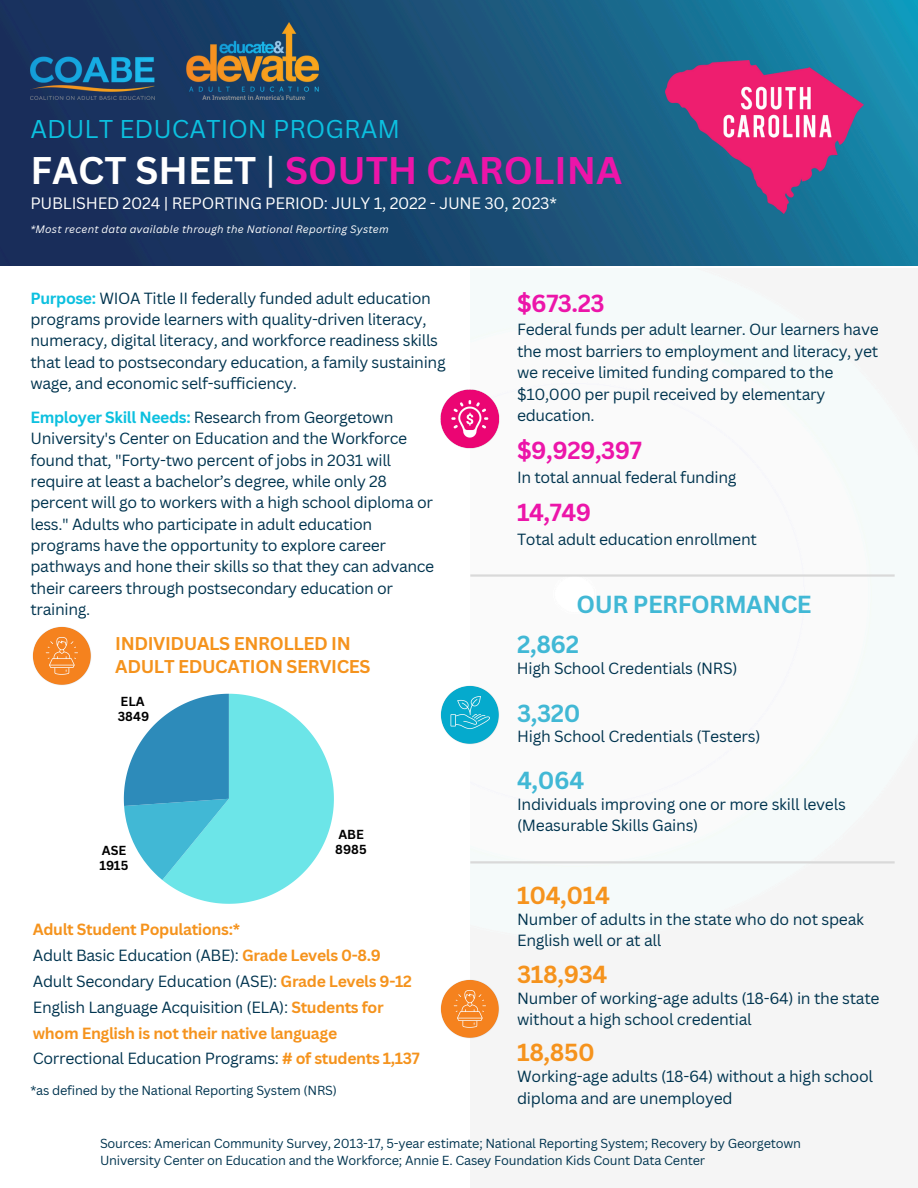
<style>
.page{position:relative;width:918px;height:1188px;background:#fff}
.page>*{position:absolute;margin:0;border:0;box-sizing:border-box;transform-origin:0 0}
.t1{font:700 37.5px "Canva Sans";color:#ec15a9}
.t2{font:25.05px "Canva Sans";color:#0cc0df}
.t3{font:700 24px "Canva Sans";letter-spacing:-.02em;color:#41b8d5}
.t4{font:700 24px "Canva Sans";letter-spacing:-.02em;color:#ec15a9}
.t5{font:700 24px "Canva Sans";letter-spacing:-.015em;color:#f5931d}
.t6{font:700 18px/22.5px "Canva Sans";letter-spacing:-.02em;color:#f5931d}
.t7{font:16.05px "Canva Sans";letter-spacing:-.015em;color:#fff}
.t8{font:15.75px/21.3px "Canva Sans";letter-spacing:-.02em;color:#00344f}
.t9{font:700 15.75px/25.8px "Canva Sans";letter-spacing:-.02em;color:#f5931d}
.t10{font:12.75px/17px "Canva Sans";letter-spacing:-.015em;color:#00344f}
.t11{font:700 12.75px/15px "Canva Sans";color:#000}
.t12{font:italic 10.5px "Canva Sans";letter-spacing:.02em;color:#fff}
.s1{color:#fff}
.s2{font-weight:400;color:#fff}
.s3{font-weight:700;color:#0cc0df}
.s4{font-weight:700;color:#f5931d}
.s5{font-weight:400;color:#00344f}
</style>
<div class="page">
<img style="left:0;top:0;width:918px;height:266px">
<img style="left:30px;top:23px;width:288px;height:76px">
<img style="left:441px;top:390px;width:58px;height:58px">
<img style="left:33px;top:627px;width:58px;height:58px">
<img style="left:441px;top:980px;width:58px;height:58px">
<img style="left:441px;top:686px;width:58px;height:58px">
<svg style="left:124px;top:694px;width:210px;height:210px"></svg>
<hr style="left:470px;top:574px;width:425px;height:3px;background:#d9d9d9">
<hr style="left:470px;top:861px;width:425px;height:3px;background:#d9d9d9">
<img style="left:665px;top:61px;width:198px;height:153px">
<p class="t2" style="left:30px;top:111px;width:371px">ADULT EDUCATION PROGRAM</p>
<p class="t1" style="left:30px;top:144px;width:593px"><span class="s1">FACT SHEET</span> <span class="s2">|</span> SOUTH CAROLINA</p>
<p class="t7" style="left:30px;top:191px;width:528px">PUBLISHED 2024 | REPORTING PERIOD: JULY 1, 2022 - JUNE 30, 2023*</p>
<p class="t12" style="left:30px;top:222px;width:360px">*Most recent data available through the National Reporting System</p>
<p class="t8" style="left:30px;top:287px;width:417px"><span class="s3">Purpose:</span> WIOA Title II federally funded adult education programs provide learners with quality-driven literacy, numeracy, digital literacy, and workforce readiness skills that lead to postsecondary education, a family sustaining wage, and economic self-sufficiency.</p>
<p class="t8" style="left:30px;top:406px;width:405px"><span class="s3">Employer Skill Needs:</span> Research from Georgetown University's Center on Education and the Workforce found that, "Forty-two percent of jobs in 2031 will require at least a bachelor’s degree, while only 28 percent will go to workers with a high school diploma or less." Adults who participate in adult education programs have the opportunity to explore career pathways and hone their skills so that they can advance their careers through postsecondary education or training.</p>
<h2 class="t6" style="left:115px;top:632px;width:257px">INDIVIDUALS ENROLLED IN<br>ADULT EDUCATION SERVICES</h2>
<p class="t11" style="left:118px;top:694px;width:33px">ELA<br>3849</p>
<p class="t11" style="left:100px;top:842px;width:30px;line-height:15.5px">ASE<br>1915</p>
<p class="t11" style="left:335px;top:827px;width:33px">ABE<br>8985</p>
<h4 class="t4" style="left:517px;top:286px;width:89px">$673.23</h4>
<p class="t8" style="left:517px;top:319px;width:363px">Federal funds per adult learner. Our learners have the most barriers to employment and literacy, yet we receive limited funding compared to the $10,000 per pupil received by elementary education.</p>
<h4 class="t4" style="left:517px;top:434px;width:126px">$9,929,397</h4>
<p class="t8" style="left:517px;top:466px;width:221px">In total annual federal funding</p>
<h4 class="t4" style="left:517px;top:495px;width:76px">14,749</h4>
<p class="t8" style="left:517px;top:528px;width:241px">Total adult education enrollment</p>
<p class="t3" style="left:577px;top:587px;width:237px">OUR PERFORMANCE</p>
<h4 class="t3" style="left:517px;top:628px;width:64px">2,862</h4>
<h4 class="t8" style="left:517px;top:657px;width:222px">High School Credentials (NRS)</h4>
<p class="t3" style="left:517px;top:696px;width:65px">3,320</p>
<h4 class="t8" style="left:517px;top:726px;width:245px">High School Credentials (Testers)</h4>
<p class="t3" style="left:517px;top:764px;width:69px">4,064</p>
<p class="t8" style="left:517px;top:793px;width:330px">Individuals improving one or more skill levels (Measurable Skills Gains)</p>
<p class="t5" style="left:517px;top:878px;width:94px">104,014</p>
<p class="t8" style="left:517px;top:908px;width:348px">Number of adults in the state who do not speak<br>English well or at all</p>
<p class="t5" style="left:517px;top:957px;width:92px">318,934</p>
<h5 class="t8" style="left:517px;top:987px;width:364px">Number of working-age adults (18-64) in the state without a high school credential</h5>
<p class="t5" style="left:517px;top:1036px;width:79px">18,850</p>
<p class="t8" style="left:517px;top:1065px;width:358px">Working-age adults (18-64) without a high school diploma and are unemployed</p>
<p class="t10" style="left:100px;top:1135px;width:703px">Sources: American Community Survey, 2013-17, 5-year estimate; National Reporting System; Recovery by Georgetown<br>University Center on Education and the Workforce; Annie E. Casey Foundation Kids Count Data Center</p>
<p class="t9" style="left:33px;top:916px;width:209px">Adult Student Populations:*</p>
<p class="t8" style="left:33px;top:944px;width:350px">Adult Basic Education (ABE): <span class="s4">Grade Levels 0-8.9</span></p>
<p class="t8" style="left:33px;top:970px;width:381px">Adult Secondary Education (ASE): <span class="s4">Grade Levels 9-12</span></p>
<p class="t9" style="left:33px;top:994px;width:352px"><span class="s5">English Language Acquisition (ELA):</span> Students for whom English is not their native language</p>
<p class="t8" style="left:33px;top:1048px;width:388px">Correctional Education Programs: <span class="s4"># of students 1,137</span></p>
<p class="t10" style="left:30px;top:1081px;width:308px">*as defined by the National Reporting System (NRS)</p>
</div>
